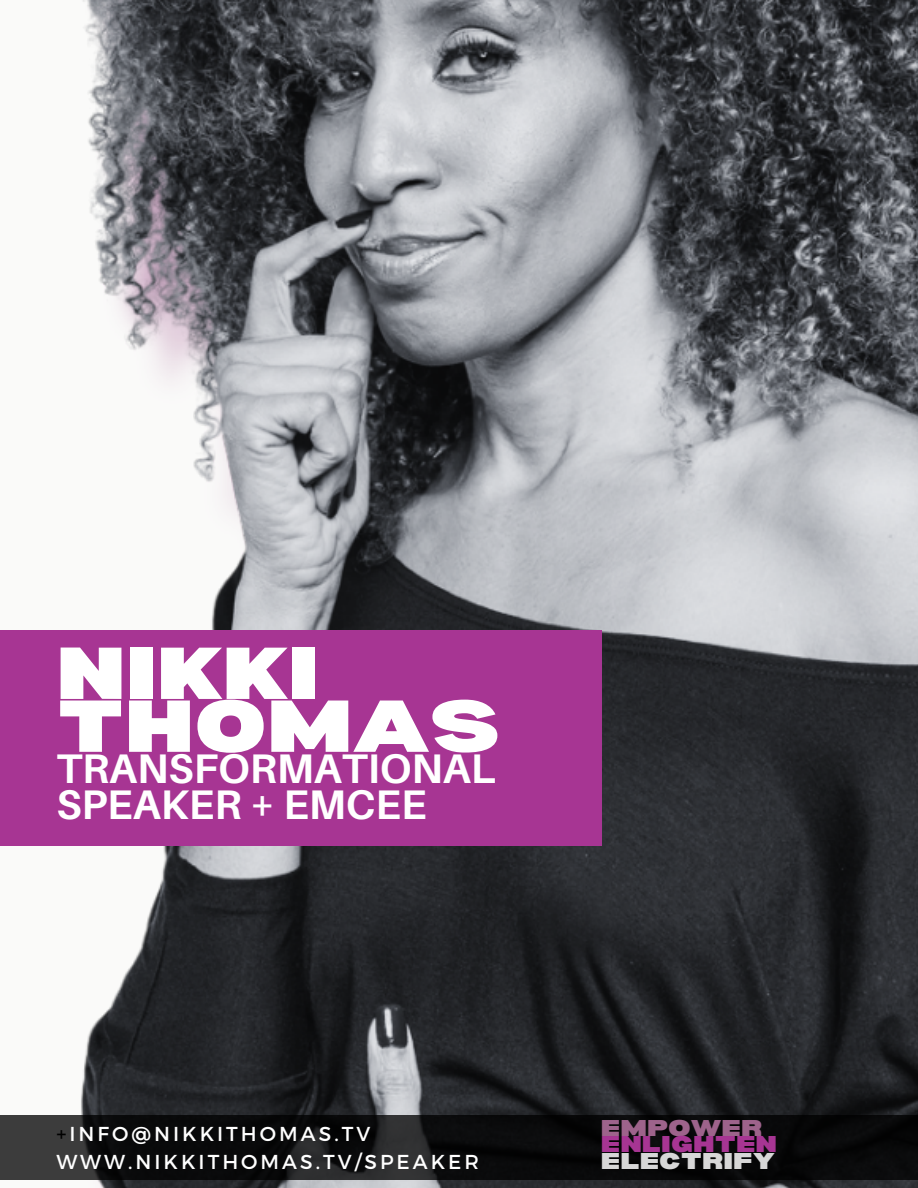
<style>
.page{position:relative;width:918px;height:1188px;background:#fff}
.page>*{position:absolute;margin:0;border:0;box-sizing:border-box;transform-origin:0 0}
.t1{font:900 expanded 71.85px/52.8px "Bernoru";color:#fff}
.t2{font:700 41.4px/35.5px "Aileron";color:#fff}
.t3{font:900 expanded 22.35px/16.5px "Bernoru";color:#a73593}
.t4{font:20.1px "Montserrat";letter-spacing:.15em;color:#fff}
.s1{color:#000}
.s2{color:#9d638b}
.s3{color:#d7d7d7}
</style>
<div class="page">
<img style="left:0;top:0;width:918px;height:1188px">
<svg style="left:0;top:1116px;width:918px;height:64px;background:#101111"></svg>
<div style="left:0;top:630px;width:601px;height:215px;background:#a73593"></div>
<h1 class="t1" style="left:56px;top:644px;width:446px">NIKKI<br>THOMAS</h1>
<h2 class="t2" style="left:56px;top:750px;width:441px">TRANSFORMATIONAL<br>SPEAKER + EMCEE</h2>
<h3 class="t4" style="left:56px;top:1121px;width:316px"><span class="s1">+</span>INFO@NIKKITHOMAS.TV</h3>
<p class="t4" style="left:56px;top:1149px;width:424px">WWW.NIKKITHOMAS.TV/SPEAKER</p>
<p class="t3" style="left:601px;top:1119px;width:178px"><span class="s2">EMPOWER<br></span>ENLIGHTEN<br><span class="s3">ELECTRIFY</span></p>
</div>
